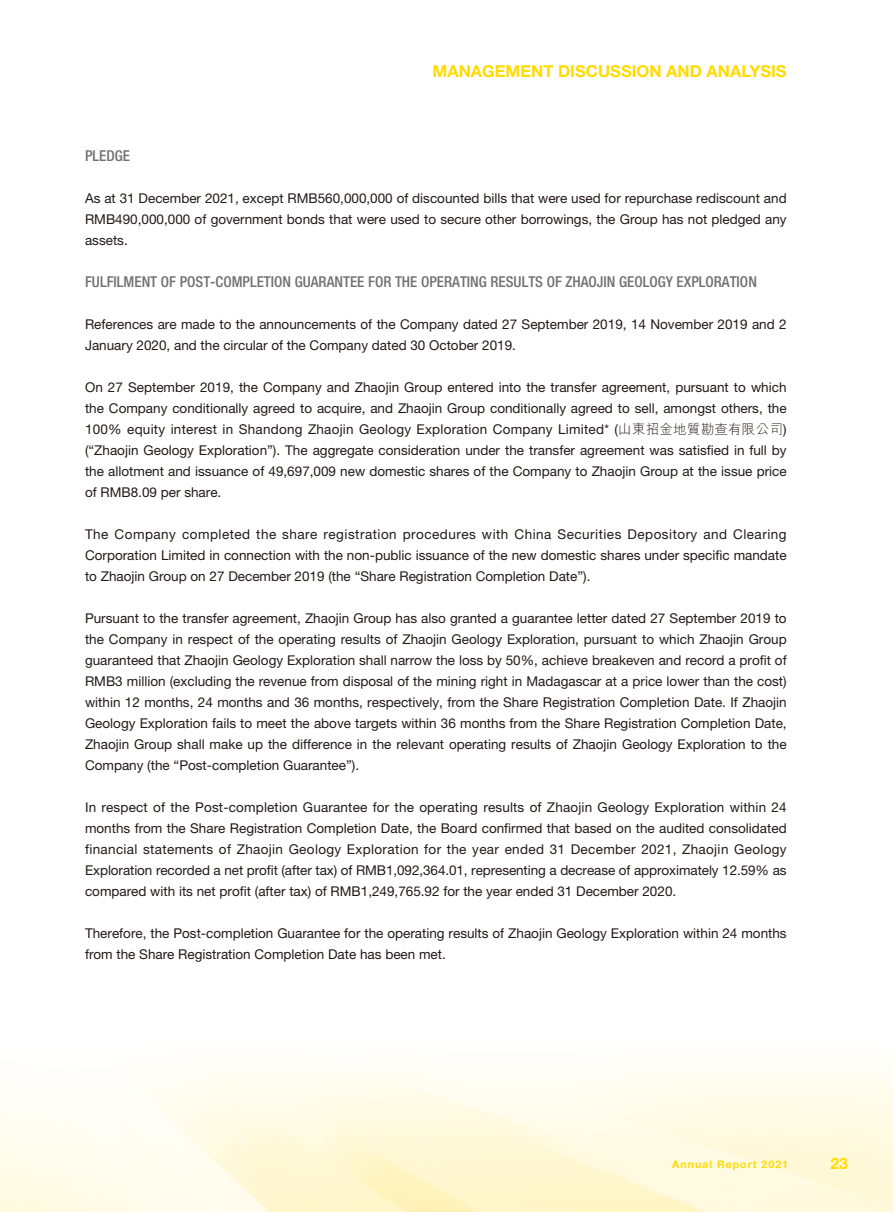
<style>
.page{position:relative;width:893px;height:1212px;background:#fff}
.page>*{position:absolute;margin:0;border:0;box-sizing:border-box;transform-origin:0 0}
.t1{font:700 16.5px "Helvetica Neue LT Std";color:#ffdb00}
.t2{font:700 15.75px "Helvetica Neue LT Std";color:#ffdb00}
.t3{font:500 condensed 15px "Helvetica Neue LT Std";color:#717171}
.t4{font:13.5px/21px "Helvetica Neue LT Std";color:#231916;text-align:justify}
.t5{font:700 10.5px "Helvetica Neue LT Std";letter-spacing:.1em;color:#ffdb00}
.s1{font-family:"M Hei HK Light E Ten B5 H"}
</style>
<div class="page">
<p class="t1" style="left:432px;top:66px;width:356px">MANAGEMENT DISCUSSION AND ANALYSIS</p>
<p class="t3" style="left:85px;top:151px;width:46px">PLEDGE</p>
<p class="t4" style="left:85px;top:190px;width:703px">As at 31 December 2021, except RMB560,000,000 of discounted bills that were used for repurchase rediscount and RMB490,000,000 of government bonds that were used to secure other borrowings, the Group has not pledged any assets.</p>
<p class="t3" style="left:85px;top:277px;width:673px">FULFILMENT OF POST-COMPLETION GUARANTEE FOR THE OPERATING RESULTS OF ZHAOJIN GEOLOGY EXPLORATION</p>
<p class="t4" style="left:85px;top:316px;width:703px">References are made to the announcements of the Company dated 27 September 2019, 14 November 2019 and 2<br>January 2020, and the circular of the Company dated 30 October 2019.</p>
<p class="t4" style="left:85px;top:379px;width:703px">On 27 September 2019, the Company and Zhaojin Group entered into the transfer agreement, pursuant to which the Company conditionally agreed to acquire, and Zhaojin Group conditionally agreed to sell, amongst others, the 100% equity interest in Shandong Zhaojin Geology Exploration Company Limited* (<span class="s1">山東招金地質勘查有限公司</span>) (“Zhaojin Geology Exploration”). The aggregate consideration under the transfer agreement was satisfied in full by the allotment and issuance of 49,697,009 new domestic shares of the Company to Zhaojin Group at the issue price of RMB8.09 per share.</p>
<p class="t4" style="left:85px;top:526px;width:703px">The Company completed the share registration procedures with China Securities Depository and Clearing Corporation Limited in connection with the non-public issuance of the new domestic shares under specific mandate to Zhaojin Group on 27 December 2019 (the “Share Registration Completion Date”).</p>
<p class="t4" style="left:85px;top:610px;width:703px">Pursuant to the transfer agreement, Zhaojin Group has also granted a guarantee letter dated 27 September 2019 to the Company in respect of the operating results of Zhaojin Geology Exploration, pursuant to which Zhaojin Group guaranteed that Zhaojin Geology Exploration shall narrow the loss by 50%, achieve breakeven and record a profit of RMB3 million (excluding the revenue from disposal of the mining right in Madagascar at a price lower than the cost) within 12 months, 24 months and 36 months, respectively, from the Share Registration Completion Date. If Zhaojin Geology Exploration fails to meet the above targets within 36 months from the Share Registration Completion Date, Zhaojin Group shall make up the difference in the relevant operating results of Zhaojin Geology Exploration to the Company (the “Post-completion Guarantee”).</p>
<p class="t4" style="left:85px;top:799px;width:703px">In respect of the Post-completion Guarantee for the operating results of Zhaojin Geology Exploration within 24 months from the Share Registration Completion Date, the Board confirmed that based on the audited consolidated financial statements of Zhaojin Geology Exploration for the year ended 31 December 2021, Zhaojin Geology Exploration recorded a net profit (after tax) of RMB1,092,364.01, representing a decrease of approximately 12.59% as compared with its net profit (after tax) of RMB1,249,765.92 for the year ended 31 December 2020.</p>
<p class="t4" style="left:85px;top:925px;width:703px">Therefore, the Post-completion Guarantee for the operating results of Zhaojin Geology Exploration within 24 months from the Share Registration Completion Date has been met.</p>
<p class="t5" style="left:672px;top:1160px;width:117px">Annual Report 2021</p>
<p class="t2" style="left:830px;top:1157px;width:19px">23</p>
</div>
